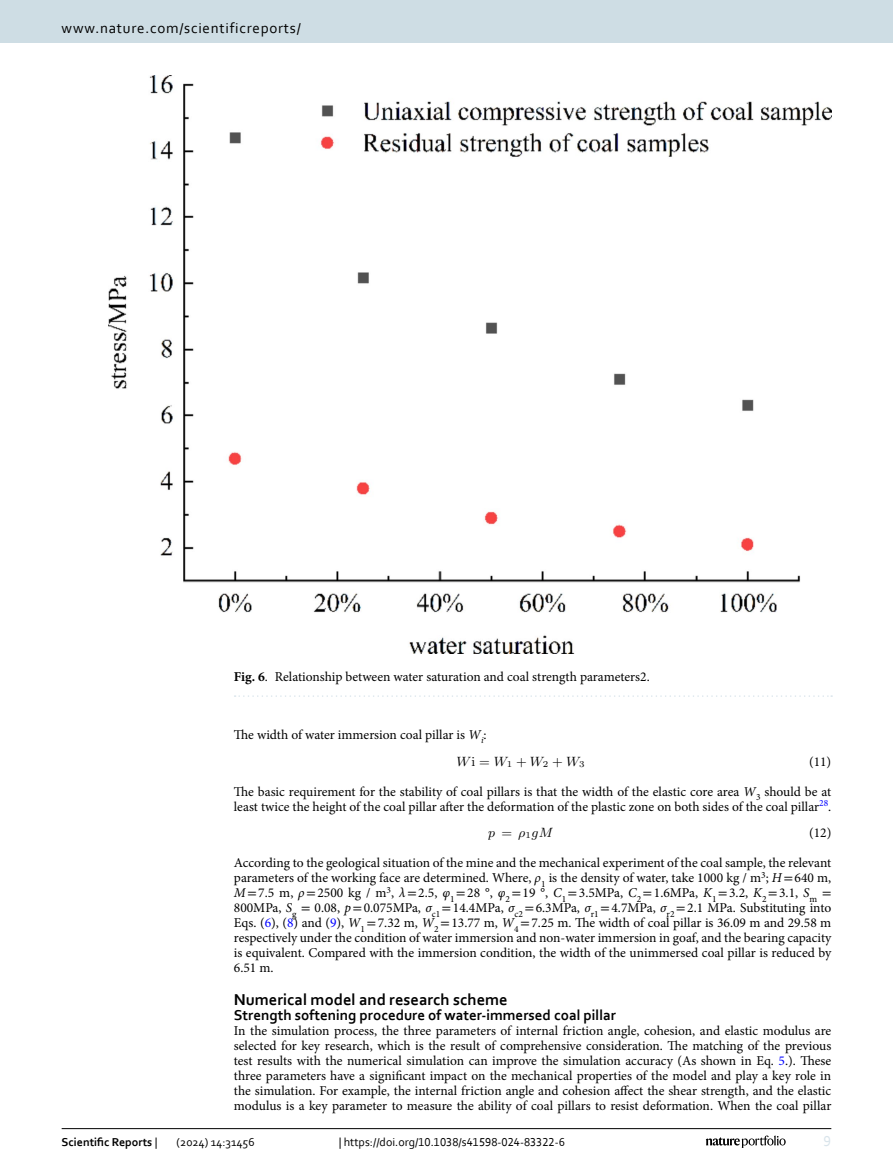
<style>
.page{position:relative;width:893px;height:1174px;background:#fff}
.page>*{position:absolute;margin:0;border:0;box-sizing:border-box;transform-origin:0 0}
.Head_1{font:700 16.5px "Corbel";color:#000}
.Head_2_After_1{font:700 15px "Corbel";color:#000}
.t1{font:15px "Corbel";letter-spacing:.05em;color:#000}
.t2{font:15px "Corbel";color:#d9e4eb}
.Body_Text{font:13.5px/15px "Minion Pro";color:#000;text-align:justify}
.Figure_Caption{font:13.5px "Minion Pro";color:#000}
.t3{font:13.5px "LM Math Italic 9";color:#000}
.EQ{font:13.5px "Minion Pro";color:#000}
.t4{font:12px "Corbel";color:#000}
.t5{font:700 12px "Corbel";color:#000}
.s1{font-weight:700}
.s2{font-style:italic}
.s3{font-family:"SFRM0900"}
.s4{font-family:"LM Roman 9"}
.s5{font-family:"STIX"}
.s6{color:#00f}
.s7{font-weight:400}
</style>
<div class="page">
<img style="left:108px;top:76px;width:723px;height:577px">
<svg style="left:235px;top:695px;width:597px;height:2px"></svg>
<hr style="left:62px;top:1128px;width:769px;height:1px;background:#000">
<svg style="left:706px;top:1135px;width:80px;height:12px"></svg>
<div style="left:0;top:0;width:893px;height:43px;background:#cedde4"></div>
<p class="t1" style="left:62px;top:18px;width:241px">www.nature.com/scientificreports/</p>
<p class="Figure_Caption" style="left:234px;top:667px;width:417px"><span class="s1">Fig. 6</span>. Relationship between water saturation and coal strength parameters2.</p>
<p class="Body_Text" style="left:234px;top:727px;width:254px">The width of water immersion coal pillar is <span class="s2">W</span><sub>i</sub>:</p>
<p class="t3" style="left:456px;top:756px;width:130px">W<span class="s3">i</span><span class="s4">=</span>W<sub>1</sub> <span class="s4">+</span>W<sub>2</sub> <span class="s4">+</span>W<sub>3</sub></p>
<p class="EQ" style="left:809px;top:752px;width:24px">(11)</p>
<p class="Body_Text" style="left:234px;top:783px;width:599px">The basic requirement for the stability of coal pillars is that the width of the elastic core area <span class="s2">W</span><sub>3</sub> should be at least twice the height of the coal pillar after the deformation of the plastic zone on both sides of the coal pillar<sup>28</sup>.</p>
<p class="t3" style="left:488px;top:826px;width:65px">p <span class="s4">=</span> ρ<sub>1</sub>gM</p>
<p class="EQ" style="left:809px;top:823px;width:24px">(12)</p>
<p class="Body_Text" style="left:234px;top:855px;width:599px">According to the geological situation of the mine and the mechanical experiment of the coal sample, the relevant parameters of the working face are determined. Where, <span class="s2">ρ</span><sub>1</sub> is the density of water, take 1000 kg / m<sup>3</sup>; <span class="s2">H</span><span class="s5">=</span>640 m, <span class="s2">M</span><span class="s5">=</span>7.5 m, <span class="s2">ρ</span><span class="s5">=</span>2500 kg / m<sup>3</sup>, <span class="s2">λ</span><span class="s5">=</span>2.5, <span class="s2">φ</span><sub>1</sub> <span class="s5">=</span>28 °, <span class="s2">φ</span><sub>2</sub> <span class="s5">=</span>19 °, <span class="s2">C</span><sub>1</sub> <span class="s5">=</span>3.5MPa, <span class="s2">C</span><sub>2</sub> <span class="s5">=</span>1.6MPa, <span class="s2">K</span><sub>1</sub> <span class="s5">=</span>3.2, <span class="s2">K</span><sub>2</sub> <span class="s5">=</span>3.1, <span class="s2">S</span><sub>m</sub> <span class="s5">= </span>800MPa, <span class="s2">S</span><sub>g</sub> <span class="s5">=</span> 0.08, <span class="s2">p</span><span class="s5">=</span>0.075MPa, <span class="s2">σ</span><sub>c1</sub> <span class="s5">=</span>14.4MPa, <span class="s2">σ</span><sub>c2</sub> <span class="s5">=</span>6.3MPa, <span class="s2">σ</span><sub>r1</sub> <span class="s5">=</span>4.7MPa, <span class="s2">σ</span><sub>r2</sub> <span class="s5">=</span>2.1 MPa. Substituting into Eqs. (<span class="s6">6</span>), (<span class="s6">8</span>) and (<span class="s6">9</span>), <span class="s2">W</span><sub>1</sub> <span class="s5">=</span>7.32 m, <span class="s2">W</span><sub>2</sub> <span class="s5">=</span>13.77 m, <span class="s2">W</span><sub>4</sub> <span class="s5">=</span>7.25 m. The width of coal pillar is 36.09 m and 29.58 m respectively under the condition of water immersion and non-water immersion in goaf, and the bearing capacity is equivalent. Compared with the immersion condition, the width of the unimmersed coal pillar is reduced by 6.51 m.</p>
<p class="Head_1" style="left:234px;top:989px;width:275px">Numerical model and research scheme</p>
<p class="Head_2_After_1" style="left:234px;top:1006px;width:384px">Strength softening procedure of water-immersed coal pillar</p>
<p class="Body_Text" style="left:234px;top:1023px;width:599px">In the simulation process, the three parameters of internal friction angle, cohesion, and elastic modulus are selected for key research, which is the result of comprehensive consideration. The matching of the previous test results with the numerical simulation can improve the simulation accuracy (As shown in Eq. <span class="s6">5</span>.). These three parameters have a significant impact on the mechanical properties of the model and play a key role in the simulation. For example, the internal friction angle and cohesion affect the shear strength, and the elastic modulus is a key parameter to measure the ability of coal pillars to resist deformation. When the coal pillar</p>
<p class="t5" style="left:62px;top:1134px;width:97px">Scientific Reports <span class="s7">|</span></p>
<p class="t4" style="left:177px;top:1134px;width:80px">(2024) 14:31456</p>
<p class="t4" style="left:339px;top:1134px;width:228px">| https://doi.org/10.1038/s41598-024-83322-6</p>
<p class="t2" style="left:824px;top:1132px;width:9px">9</p>
</div>
